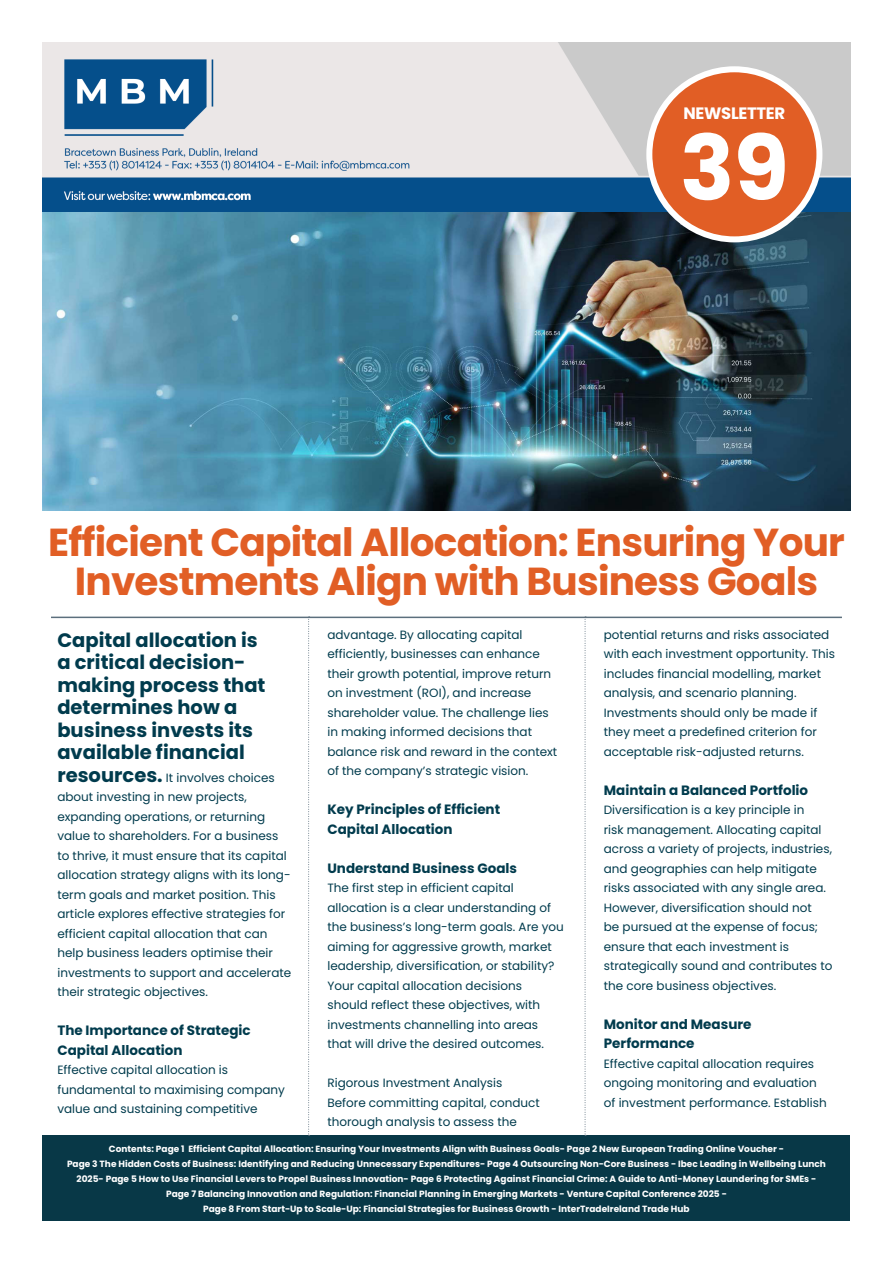
<style>
.page{position:relative;width:893px;height:1263px;background:#fff}
.page>*{position:absolute;margin:0;border:0;box-sizing:border-box;transform-origin:0 0}
.t1{font:700 90px "Poppins";color:#fff}
.t2{font:700 39px/39px "Poppins";letter-spacing:-.02em;color:#e15e25;text-align:center}
.t3{font:700 19.5px/22.5px "Poppins";color:#003b4d}
.t4{font:700 16.5px "Poppins";letter-spacing:-.02em;color:#fff}
.t5{font:700 13.5px/19.5px "Poppins";color:#003b4d}
.t6{font:12px/19.5px "Poppins";color:#003b4d}
.t7{font:700 9px/15px "Poppins";color:#fff;text-align:center}
.s1{font-weight:700;font-size:19.5px}
</style>
<div class="page">
<img style="left:43px;top:43px;width:807px;height:467px">
<div style="left:43px;top:1135px;width:807px;height:85px;background:#083847"></div>
<hr style="left:51px;top:617px;width:791px;height:1px;background:#5c6f7d">
<svg style="left:308px;top:618px;width:2px;height:518px"></svg>
<svg style="left:585px;top:618px;width:1px;height:518px"></svg>
<div style="left:649px;top:69px;width:170px;height:170px;background:#e15e25;border-radius:50%"></div>
<div style="left:646px;top:66px;width:176px;height:176px;border:6px solid #fff;border-radius:50%"></div>
<h3 class="t4" style="left:683px;top:104px;width:103px">NEWSLETTER</h3>
<h1 class="t1" style="left:680px;top:116px;width:110px">39</h1>
<h2 class="t2" style="left:48px;top:522px;width:798px">Efficient Capital Allocation: Ensuring Your<br>Investments Align with Business Goals</h2>
<h3 class="t3" style="left:57px;top:629px;width:210px">Capital allocation is a critical decision&shy;making process that determines how a business invests its available financial</h3>
<p class="t6" style="left:57px;top:768px;width:235px"><span class="s1">resources.</span> It involves choices about investing in new projects, expanding operations, or returning value to shareholders. For a business to thrive, it must ensure that its capital allocation strategy aligns with its long&shy;term goals and market position. This article explores effective strategies for efficient capital allocation that can help business leaders optimise their investments to support and accelerate their strategic objectives.</p>
<p class="t5" style="left:57px;top:1021px;width:195px">The Importance of Strategic<br>Capital Allocation</p>
<p class="t6" style="left:57px;top:1060px;width:229px">Effective capital allocation is fundamental to maximising company value and sustaining competitive</p>
<p class="t6" style="left:604px;top:625px;width:233px">potential returns and risks associated with each investment opportunity. This includes financial modelling, market analysis, and scenario planning.<br>Investments should only be made if they meet a predefined criterion for acceptable risk-adjusted returns.</p>
<p class="t5" style="left:604px;top:780px;width:206px">Maintain a Balanced Portfolio</p>
<p class="t6" style="left:604px;top:800px;width:230px">Diversification is a key principle in<br>risk management. Allocating capital across a variety of projects, industries, and geographies can help mitigate risks associated with any single area.<br>However, diversification should not<br>be pursued at the expense of focus; ensure that each investment is strategically sound and contributes to the core business objectives.</p>
<p class="t5" style="left:604px;top:1014px;width:149px">Monitor and Measure<br>Performance</p>
<p class="t6" style="left:604px;top:1054px;width:224px">Effective capital allocation requires ongoing monitoring and evaluation of investment performance. Establish</p>
<p class="t7" style="left:67px;top:1142px;width:760px">Contents: Page 1 Efficient Capital Allocation: Ensuring Your Investments Align with Business Goals- Page 2 New European Trading Online Voucher -<br>Page 3 The Hidden Costs of Business: Identifying and Reducing Unnecessary Expenditures- Page 4 Outsourcing Non-Core Business - Ibec Leading in Wellbeing Lunch 2025- Page 5 How to Use Financial Levers to Propel Business Innovation- Page 6 Protecting Against Financial Crime: A Guide to Anti-Money Laundering for SMEs - Page 7 Balancing Innovation and Regulation: Financial Planning in Emerging Markets - Venture Capital Conference 2025 -<br>Page 8 From Start-Up to Scale-Up: Financial Strategies for Business Growth - InterTradeIreland Trade Hub</p>
<p class="t6" style="left:327px;top:625px;width:231px">advantage. By allocating capital efficiently, businesses can enhance their growth potential, improve return on investment (ROI), and increase shareholder value. The challenge lies in making informed decisions that balance risk and reward in the context of the company’s strategic vision.</p>
<p class="t5" style="left:327px;top:800px;width:174px">Key Principles of Efficient<br>Capital Allocation</p>
<p class="t5" style="left:327px;top:858px;width:191px">Understand Business Goals</p>
<p class="t6" style="left:327px;top:878px;width:238px">The first step in efficient capital allocation is a clear understanding of the business’s long-term goals. Are you aiming for aggressive growth, market leadership, diversification, or stability?<br>Your capital allocation decisions should reflect these objectives, with investments channelling into areas that will drive the desired outcomes.</p>
<p class="t6" style="left:327px;top:1073px;width:214px">Rigorous Investment Analysis<br>Before committing capital, conduct thorough analysis to assess the</p>
</div>
